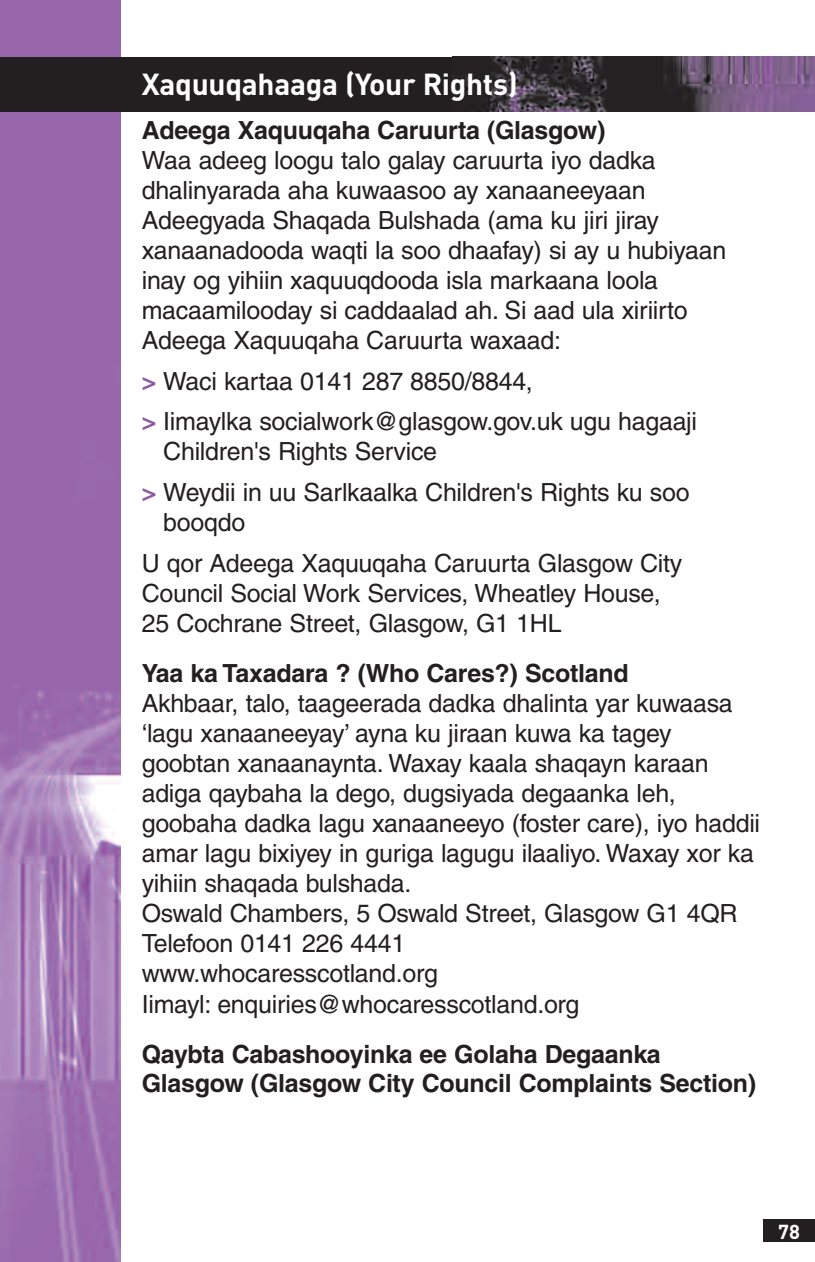
<style>
.page{position:relative;width:815px;height:1262px;background:#fff}
.page>*{position:absolute;margin:0;border:0;box-sizing:border-box;transform-origin:0 0}
.t1{font:700 30px "DIN";letter-spacing:-.01em;color:#fff}
.t2{font:25px/30px "Helvetica";letter-spacing:-.01em;color:#231f20}
.t3{font:700 25px/28.8px "Helvetica";letter-spacing:-.01em;color:#231f20}
.t4{font:700 20px "DIN";color:#fff}
.s1{font-weight:700;color:#8e58a4}
</style>
<div class="page">
<div style="left:763px;top:1219px;width:52px;height:23px;background:#231f20"></div>
<img style="left:0;top:0;width:120px;height:1261px">
<div style="left:0;top:57px;width:815px;height:55px;background:#231f20"></div>
<img style="left:453px;top:57px;width:362px;height:55px">
<p class="t1" style="left:142px;top:67px;width:378px">Xaquuqahaaga (Your Rights)</p>
<p class="t3" style="left:142px;top:118px;width:465px">Adeega Xaquuqaha Caruurta (Glasgow)</p>
<p class="t2" style="left:142px;top:148px;width:586px">Waa adeeg loogu talo galay caruurta iyo dadka dhalinyarada aha kuwaasoo ay xanaaneeyaan Adeegyada Shaqada Bulshada (ama ku jiri jiray xanaanadooda waqti la soo dhaafay) si ay u hubiyaan inay og yihiin xaquuqdooda isla markaana loola macaamilooday si caddaalad ah. Si aad ula xiriirto Adeega Xaquuqaha Caruurta waxaad:</p>
<p class="t2" style="left:142px;top:363px;width:557px;line-height:40.5px"><span class="s1">&gt;</span> Waci kartaa 0141 287 8850/8844,<br><span class="s1">&gt;</span> Iimaylka socialwork@glasgow.gov.uk ugu hagaaji</p>
<p class="t2" style="left:142px;top:434px;width:549px;line-height:40.5px;text-indent:22px">Children's Rights Service<br><span class="s1">&gt;</span> Weydii in uu Sarlkaalka Children's Rights ku soo</p>
<p class="t2" style="left:142px;top:504px;width:542px;line-height:40.5px;text-indent:22px">booqdo<br>U qor Adeega Xaquuqaha Caruurta Glasgow City</p>
<p class="t2" style="left:142px;top:580px;width:521px">Council Social Work Services, Wheatley House,<br>25 Cochrane Street, Glasgow, G1 1HL</p>
<p class="t3" style="left:142px;top:661px;width:488px">Yaa ka Taxadara ? (Who Cares?) Scotland</p>
<p class="t2" style="left:142px;top:690px;width:620px">Akhbaar, talo, taageerada dadka dhalinta yar kuwaasa ‘lagu xanaaneeyay’ ayna ku jiraan kuwa ka tagey goobtan xanaanaynta. Waxay kaala shaqayn karaan adiga qaybaha la dego, dugsiyada degaanka leh, goobaha dadka lagu xanaaneeyo (foster care), iyo haddii amar lagu bixiyey in guriga lagugu ilaaliyo. Waxay xor ka yihiin shaqada bulshada.<br>Oswald Chambers, 5 Oswald Street, Glasgow G1 4QR Telefoon 0141 226 4441<br>www.whocaresscotland.org<br>Iimayl: enquiries@whocaresscotland.org</p>
<p class="t3" style="left:142px;top:1042px;width:616px">Qaybta Cabashooyinka ee Golaha Degaanka<br>Glasgow (Glasgow City Council Complaints Section)</p>
<p class="t4" style="left:778px;top:1219px;width:23px">78</p>
</div>
